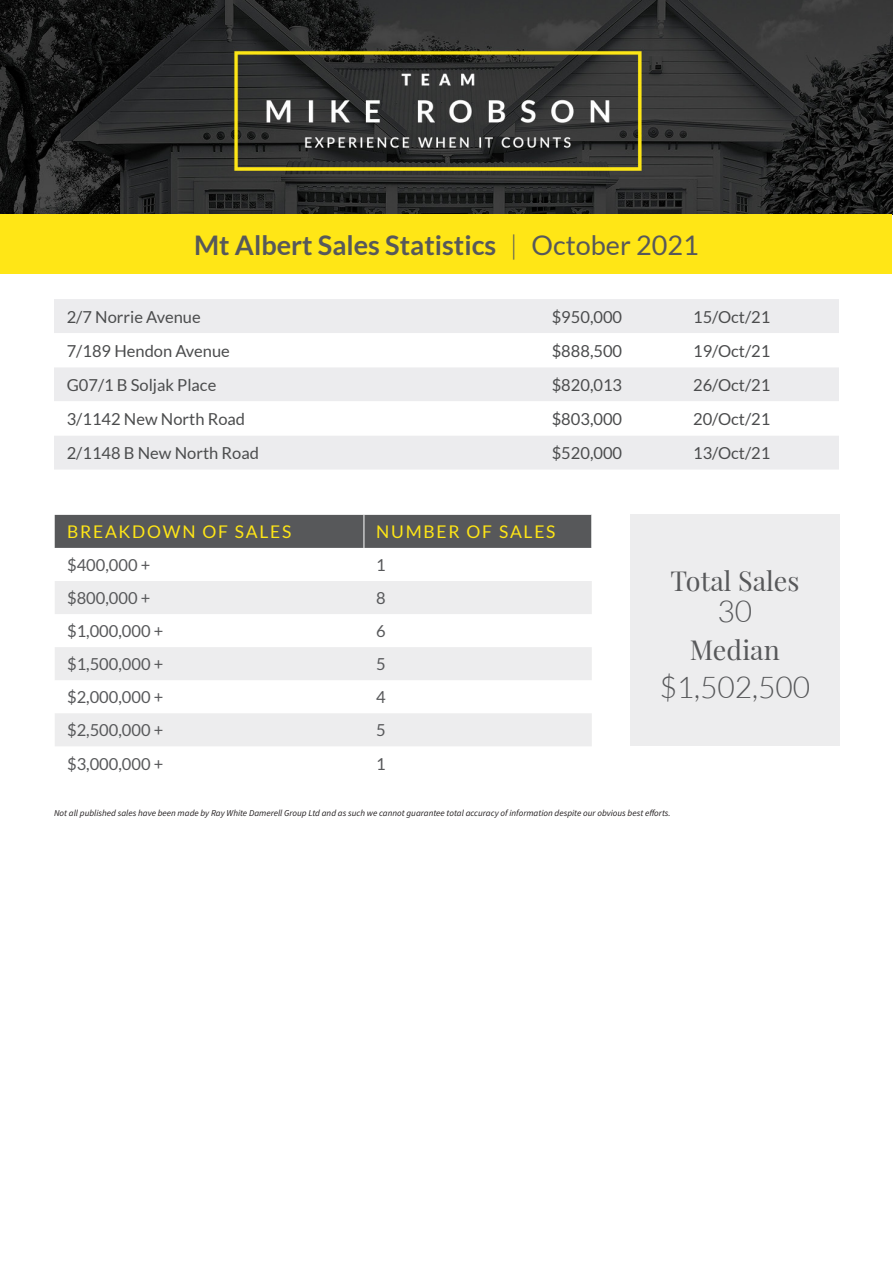
<style>
.page{position:relative;width:893px;height:1263px;background:#fff}
.page>*{position:absolute;margin:0;border:0;box-sizing:border-box;transform-origin:0 0}
.t1{font:300 30px "Lato";color:#57585a}
.t2{font:700 27px "Lato";color:#57585a}
.t3{font:27px "Playfair Display";color:#57585a}
.t4{font:17.4px "Lato";letter-spacing:.1em;color:#ffe616}
.t5{font:16.5px "Lato";color:#4b4c4d}
.t6{font:16.5px "Lato";color:#57585a}
.Body_Copy_Centre{font:italic 9px "Source Sans Pro";color:#231f20}
.s1{font-weight:300}
.s2{font-weight:400}
</style>
<div class="page">
<img style="left:0;top:0;width:893px;height:215px">
<div style="left:1px;top:214px;width:891px;height:59px;background:#ffe616"></div>
<div style="left:54px;top:299px;width:785px;height:170px;background:#ececee"></div>
<svg style="left:54px;top:333px;width:785px;height:102px"></svg>
<div style="left:55px;top:515px;width:536px;height:33px;background:#57585a"></div>
<svg style="left:55px;top:581px;width:537px;height:165px;fill:#ededee"></svg>
<hr style="left:364px;top:515px;width:1px;height:33px;background:#fff">
<div style="left:630px;top:514px;width:210px;height:231px;background:#ededee"></div>
<p class="t2" style="left:194px;top:229px;width:506px">Mt Albert Sales Statistics <span class="s1">|</span> <span class="s2">October 2021</span></p>
<p class="t5" style="left:67px;top:308px;width:135px">2/7 Norrie Avenue</p>
<p class="t5" style="left:552px;top:308px;width:72px">$950,000</p>
<p class="t5" style="left:693px;top:308px;width:79px">15/Oct/21</p>
<p class="t5" style="left:67px;top:342px;width:165px">7/189 Hendon Avenue</p>
<p class="t5" style="left:552px;top:342px;width:72px">$888,500</p>
<p class="t5" style="left:693px;top:342px;width:79px">19/Oct/21</p>
<p class="t5" style="left:67px;top:376px;width:151px">G07/1 B Soljak Place</p>
<p class="t5" style="left:552px;top:376px;width:72px">$820,013</p>
<p class="t5" style="left:693px;top:376px;width:79px">26/Oct/21</p>
<p class="t5" style="left:67px;top:410px;width:180px">3/1142 New North Road</p>
<p class="t5" style="left:552px;top:410px;width:72px">$803,000</p>
<p class="t5" style="left:693px;top:410px;width:79px">20/Oct/21</p>
<p class="t5" style="left:67px;top:444px;width:194px">2/1148 B New North Road</p>
<p class="t5" style="left:552px;top:444px;width:72px">$520,000</p>
<p class="t5" style="left:693px;top:444px;width:79px">13/Oct/21</p>
<p class="t4" style="left:67px;top:522px;width:226px">BREAKDOWN OF SALES</p>
<p class="t4" style="left:376px;top:522px;width:181px">NUMBER OF SALES</p>
<p class="t6" style="left:67px;top:556px;width:85px">$400,000 +</p>
<p class="t6" style="left:376px;top:556px;width:11px">1</p>
<p class="t6" style="left:67px;top:589px;width:85px">$800,000 +</p>
<p class="t6" style="left:376px;top:589px;width:11px">8</p>
<p class="t6" style="left:67px;top:622px;width:98px">$1,000,000 +</p>
<p class="t6" style="left:376px;top:622px;width:11px">6</p>
<p class="t6" style="left:67px;top:655px;width:98px">$1,500,000 +</p>
<p class="t6" style="left:376px;top:655px;width:11px">5</p>
<p class="t6" style="left:67px;top:688px;width:98px">$2,000,000 +</p>
<p class="t6" style="left:376px;top:688px;width:11px">4</p>
<p class="t6" style="left:67px;top:721px;width:98px">$2,500,000 +</p>
<p class="t6" style="left:376px;top:721px;width:11px">5</p>
<p class="t6" style="left:67px;top:754px;width:98px">$3,000,000 +</p>
<p class="t6" style="left:376px;top:754px;width:11px">1</p>
<p class="t3" style="left:670px;top:564px;width:131px">Total Sales</p>
<p class="t1" style="left:717px;top:595px;width:36px">30</p>
<p class="t3" style="left:690px;top:633px;width:91px">Median</p>
<p class="t1" style="left:659px;top:671px;width:153px">$1,502,500</p>
<p class="Body_Copy_Centre" style="left:54px;top:808px;width:618px">Not all published sales have been made by Ray White Damerell Group Ltd and as such we cannot guarantee total accuracy of information despite our obvious best efforts.</p>
</div>
